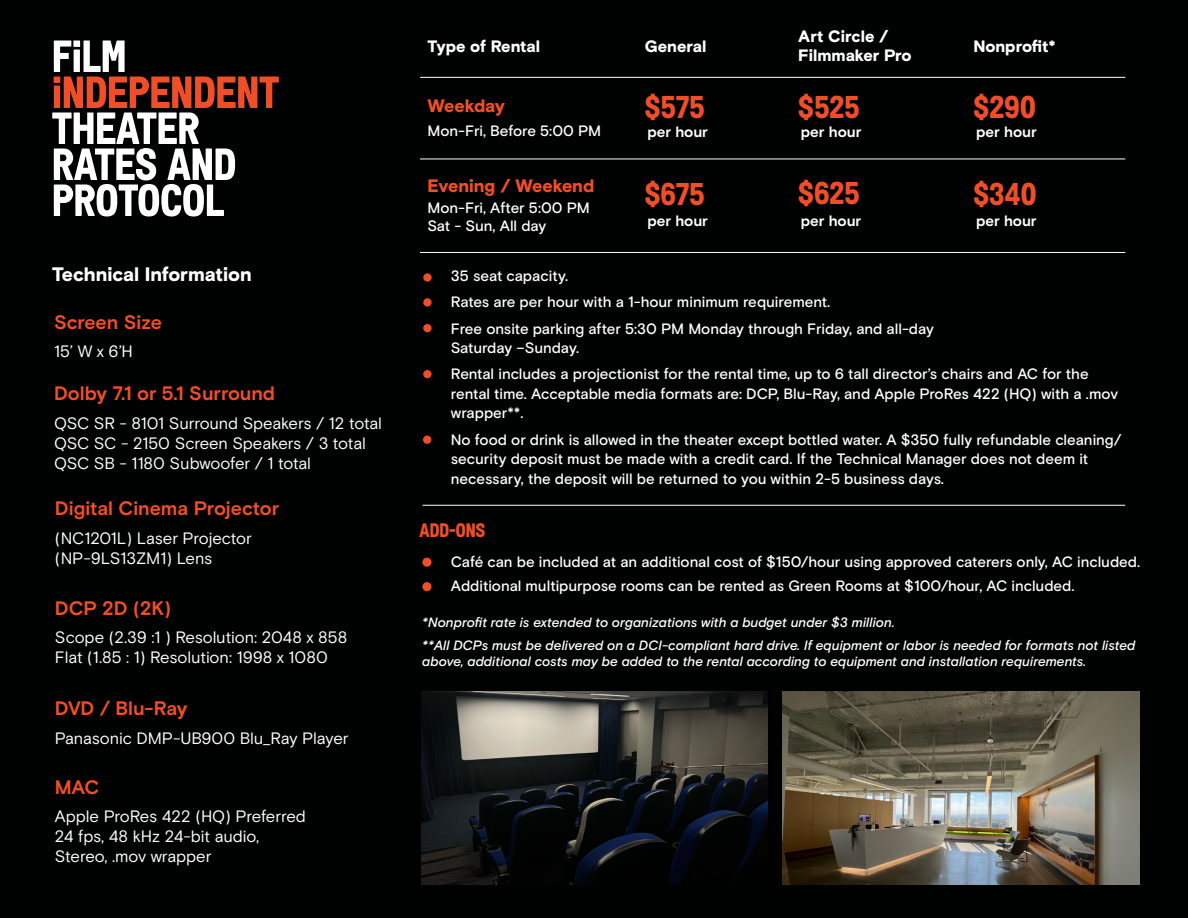
<style>
.page{position:relative;width:1188px;height:918px;background:#000101}
.page>*{position:absolute;margin:0;border:0;box-sizing:border-box;transform-origin:0 0}
.t1{font:31.5px "Font Independent Caps";color:#f04e29}
.t2{font:700 19.5px "Basis Grotesque Pro";color:#f04e29}
.t3{font:900 19.5px "Basis Grotesque Pro";letter-spacing:-.005em;color:#fff}
.t4{font:19.5px "Font Independent Caps";color:#f04e29}
.t5{font:900 18px "Basis Grotesque Pro";letter-spacing:-.005em;color:#f04e29}
.t6{font:16.5px/19.8px "Basis Grotesque Pro";letter-spacing:-.01em;color:#fff}
.t7{font:900 16.5px/19.5px "Basis Grotesque Pro";letter-spacing:-.005em;color:#fff}
.t8{font:500 15px/26.2px "Basis Grotesque Pro";letter-spacing:-.005em;color:#fff}
.t9{font:700 15px "Basis Grotesque Pro";color:#fff}
.t10{font:italic 500 13.5px/23px "Basis Grotesque Pro";letter-spacing:-.005em;color:#fff}
</style>
<div class="page">
<img style="left:783px;top:692px;width:357px;height:193px">
<img style="left:422px;top:692px;width:346px;height:193px">
<hr style="left:420px;top:77px;width:705px;height:1px;background:#fff">
<hr style="left:420px;top:159px;width:705px;height:1px;background:#fff">
<hr style="left:420px;top:252px;width:705px;height:1px;background:#fff">
<div style="left:423px;top:273px;width:9px;height:9px;background:#f04e29;border-radius:50%"></div>
<div style="left:423px;top:298px;width:9px;height:9px;background:#f04e29;border-radius:50%"></div>
<div style="left:423px;top:324px;width:9px;height:8px;background:#f04e29;border-radius:50%"></div>
<div style="left:423px;top:370px;width:9px;height:8px;background:#f04e29;border-radius:50%"></div>
<div style="left:423px;top:436px;width:8px;height:8px;background:#f04e29;border-radius:50%"></div>
<div style="left:422px;top:558px;width:10px;height:9px;background:#f04e29;border-radius:50%"></div>
<div style="left:422px;top:582px;width:10px;height:9px;background:#f04e29;border-radius:50%"></div>
<svg style="left:52px;top:40px;width:227px;height:176px"></svg>
<hr style="left:423px;top:505px;width:702px;height:1px;background:#fff">
<h2 class="t3" style="left:52px;top:263px;width:201px">Technical Information</h2>
<h2 class="t2" style="left:54px;top:311px;width:110px">Screen Size</h2>
<p class="t6" style="left:54px;top:342px;width:80px">15’ W x 6’H</p>
<h2 class="t2" style="left:54px;top:382px;width:223px">Dolby 7.1 or 5.1 Surround</h2>
<p class="t6" style="left:54px;top:414px;width:330px">QSC SR - 8101 Surround Speakers / 12 total<br>QSC SC - 2150 Screen Speakers / 3 total<br>QSC SB - 1180 Subwoofer / 1 total</p>
<h2 class="t2" style="left:55px;top:497px;width:226px">Digital Cinema Projector</h2>
<p class="t6" style="left:55px;top:529px;width:198px">(NC1201L) Laser Projector (NP-9LS13ZM1) Lens</p>
<h2 class="t2" style="left:55px;top:596px;width:118px">DCP 2D (2K)</h2>
<p class="t6" style="left:55px;top:628px;width:294px">Scope (2.39 :1 ) Resolution: 2048 x 858<br>Flat (1.85 : 1) Resolution: 1998 x 1080</p>
<h2 class="t2" style="left:55px;top:697px;width:134px">DVD / Blu-Ray</h2>
<p class="t6" style="left:55px;top:729px;width:295px">Panasonic DMP-UB900 Blu_Ray Player</p>
<h2 class="t2" style="left:55px;top:775px;width:46px">MAC</h2>
<p class="t6" style="left:55px;top:807px;width:253px">Apple ProRes 422 (HQ) Preferred<br>24 fps, 48 kHz 24-bit audio,<br>Stereo, .mov wrapper</p>
<p class="t7" style="left:428px;top:38px;width:114px">Type of Rental</p>
<p class="t7" style="left:645px;top:38px;width:63px">General</p>
<p class="t7" style="left:798px;top:27px;width:115px">Art Circle /<br>Filmmaker Pro</p>
<p class="t5" style="left:428px;top:95px;width:79px">Weekday</p>
<h1 class="t1" style="left:645px;top:89px;width:62px">$575</h1>
<p class="t9" style="left:647px;top:123px;width:62px">per hour</p>
<h1 class="t1" style="left:798px;top:89px;width:63px">$525</h1>
<p class="t9" style="left:801px;top:123px;width:62px">per hour</p>
<p class="t8" style="left:428px;top:118px;width:175px">Mon-Fri, Before 5:00 PM</p>
<p class="t7" style="left:974px;top:38px;width:84px">Nonprofit*</p>
<h1 class="t1" style="left:974px;top:89px;width:64px">$290</h1>
<p class="t9" style="left:976px;top:123px;width:62px">per hour</p>
<p class="t5" style="left:428px;top:175px;width:168px">Evening / Weekend</p>
<h1 class="t1" style="left:798px;top:175px;width:63px">$625</h1>
<p class="t9" style="left:801px;top:212px;width:62px">per hour</p>
<h1 class="t1" style="left:645px;top:176px;width:62px">$675</h1>
<p class="t9" style="left:647px;top:212px;width:62px">per hour</p>
<h1 class="t1" style="left:974px;top:176px;width:65px">$340</h1>
<p class="t9" style="left:976px;top:212px;width:62px">per hour</p>
<p class="t8" style="left:428px;top:199px;width:164px;line-height:18px">Mon-Fri, After 5:00 PM<br>Sat - Sun, All day</p>
<p class="t8" style="left:451px;top:263px;width:485px">35 seat capacity.<br>Rates are per hour with a 1-hour minimum requirement.<br>Free onsite parking after 5:30 PM Monday through Friday, and all-day</p>
<p class="t8" style="left:451px;top:335px;width:639px">Saturday –Sunday.<br>Rental includes a projectionist for the rental time, up to 6 tall director’s chairs and AC for the</p>
<p class="t8" style="left:451px;top:384px;width:669px;line-height:19.5px">rental time. Acceptable media formats are: DCP, Blu-Ray, and Apple ProRes 422 (HQ) with a .mov wrapper**.</p>
<p class="t8" style="left:451px;top:430px;width:672px;line-height:19.5px">No food or drink is allowed in the theater except bottled water. A $350 fully refundable cleaning/ security deposit must be made with a credit card. If the Technical Manager does not deem it necessary, the deposit will be returned to you within 2-5 business days.</p>
<h2 class="t4" style="left:420px;top:519px;width:67px">ADD-ONS</h2>
<p class="t8" style="left:451px;top:551px;width:691px;line-height:24px">Café can be included at an additional cost of $150/hour using approved caterers only, AC included.<br>Additional multipurpose rooms can be rented as Green Rooms at $100/hour, AC included.</p>
<p class="t10" style="left:422px;top:611px;width:715px">*Nonprofit rate is extended to organizations with a budget under $3 million.<br>**All DCPs must be delivered on a DCI-compliant hard drive. If equipment or labor is needed for formats not listed</p>
<p class="t10" style="left:422px;top:651px;width:665px">above, additional costs may be added to the rental according to equipment and installation requirements.</p>
</div>
